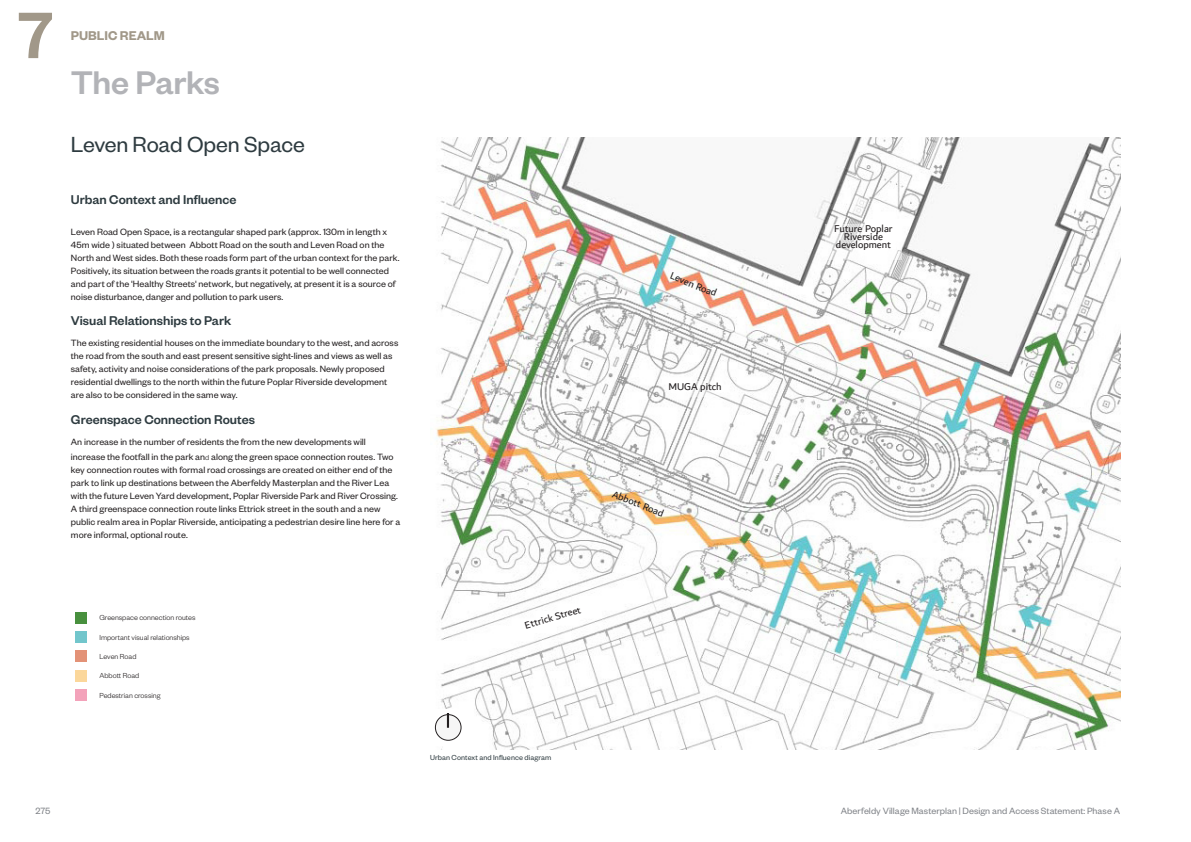
<style>
.page{position:relative;width:1191px;height:842px;background:#fff}
.page>*{position:absolute;margin:0;border:0;box-sizing:border-box;transform-origin:0 0}
.t1{font:500 72px "Founders Grotesk";color:#a19889}
.t2{font:500 36px "Founders Grotesk";letter-spacing:-.015em;color:#b2b3b7}
.Page_Subtitle{font:24px "Founders Grotesk";letter-spacing:-.01em;color:#2e3b40}
.Body_text{font:500 14px "Founders Grotesk";color:#2e3b40}
.t3{font:600 14px "Founders Grotesk";color:#a19889}
.t4{font:10.6px/7.9px "Dubai";color:#231f20;text-align:center}
.Body_text-2{font:10px/13px "Founders Grotesk";letter-spacing:.005em;color:#231f20}
.t5{font:10px "Founders Grotesk";letter-spacing:.005em;color:#808388}
.Text_in_key{font:300 8px "Founders Grotesk";color:#231f20}
.t6{font:8px "Founders Grotesk";letter-spacing:.015em;color:#2e3b40}
.s1{font-weight:300;font-size:8px}
</style>
<div class="page">
<img style="left:434px;top:137px;width:686px;height:612px">
<div style="left:435px;top:715px;width:26px;height:25px;background:#f6f6f6;border-radius:50%"></div>
<div style="left:435px;top:714px;width:26px;height:26px;border:1px solid #231f20;border-radius:50%"></div>
<svg style="left:447px;top:713px;width:2px;height:15px"></svg>
<svg style="left:523px;top:601px;width:72px;height:32px"></svg>
<div style="left:667px;top:382px;width:56px;height:15px;background:#fff"></div>
<svg style="left:825px;top:224px;width:76px;height:35px"></svg>
<div style="left:75px;top:612px;width:11px;height:11px;background:#48903e"></div>
<div style="left:75px;top:631px;width:11px;height:12px;background:#72c6cc"></div>
<div style="left:75px;top:651px;width:11px;height:11px;background:#e39277"></div>
<div style="left:75px;top:670px;width:11px;height:11px;background:#fbd79b"></div>
<div style="left:75px;top:689px;width:11px;height:12px;background:#f3a2ba"></div>
<h1 class="t1" style="left:18px;top:-10px;width:37px">7</h1>
<h3 class="t3" style="left:71px;top:27px;width:95px">PUBLIC REALM</h3>
<p class="t2" style="left:71px;top:60px;width:150px">The Parks</p>
<p class="Page_Subtitle" style="left:71px;top:130px;width:235px">Leven Road Open Space</p>
<p class="Body_text" style="left:71px;top:191px;width:167px">Urban Context and Influence</p>
<p class="Body_text-2" style="left:71px;top:224px;width:330px">Leven Road Open Space, is a rectangular shaped park (approx. 130m in length x 45m wide ) situated between Abbott Road on the south and Leven Road on the North and West sides. Both these roads form part of the urban context for the park.<br>Positively, its situation between the roads grants it potential to be well connected and part of the 'Healthy Streets' network, but negatively, at present it is a source of noise disturbance, danger and pollution to park users.</p>
<p class="Body_text" style="left:71px;top:312px;width:162px">Visual Relationships to Park</p>
<p class="Body_text-2" style="left:71px;top:336px;width:329px">The existing residential houses on the immediate boundary to the west, and across the road from the south and east present sensitive sight-lines and views as well as safety, activity and noise considerations of the park proposals. Newly proposed residential dwellings to the north within the future Poplar Riverside development are also to be considered in the same way.</p>
<p class="Body_text" style="left:71px;top:410px;width:186px">Greenspace Connection Routes</p>
<p class="Body_text-2" style="left:71px;top:434px;width:324px;line-height:15px">An increase in the number of residents the from the new developments will increase the footfall in the park an<span class="s1">d</span> along the green space connection routes. Two</p>
<p class="Body_text-2" style="left:71px;top:463px;width:331px">key connection routes with formal road crossings are created on either end of the park to link up destinations between the Aberfeldy Masterplan and the River Lea with the future Leven Yard development, Poplar Riverside Park and River Crossing.<br>A third greenspace connection route links Ettrick street in the south and a new public realm area in Poplar Riverside, anticipating a pedestrian desire line here for a more informal, optional route.</p>
<p class="Text_in_key" style="left:99px;top:613px;width:98px">Greenspace connection routes</p>
<p class="Text_in_key" style="left:99px;top:632px;width:92px">Important visual relationships</p>
<p class="Text_in_key" style="left:99px;top:652px;width:38px">Leven Road</p>
<p class="Text_in_key" style="left:99px;top:671px;width:41px">Abbott Road</p>
<p class="Text_in_key" style="left:99px;top:690px;width:62px">Pedestrian crossing</p>
<p class="t4" style="left:672px;top:271px;width:51px;rotate:22deg">Leven Road</p>
<p class="t4" style="left:668px;top:382px;width:55px">MUGA pitch</p>
<p class="t4" style="left:614px;top:489px;width:56px;rotate:22deg">Abbott Road</p>
<p class="t4" style="left:524px;top:622px;width:60px;rotate:-17deg">Ettrick Street</p>
<p class="t6" style="left:430px;top:752px;width:123px">Urban Context and Influence diagram</p>
<p class="t4" style="left:834px;top:224px;width:60px">Future Poplar<br>Riverside development</p>
<p class="t5" style="left:35px;top:805px;width:16px">275</p>
<p class="t5" style="left:841px;top:805px;width:281px">Aberfeldy Village Masterplan | Design and Access Statement: Phase A</p>
</div>
